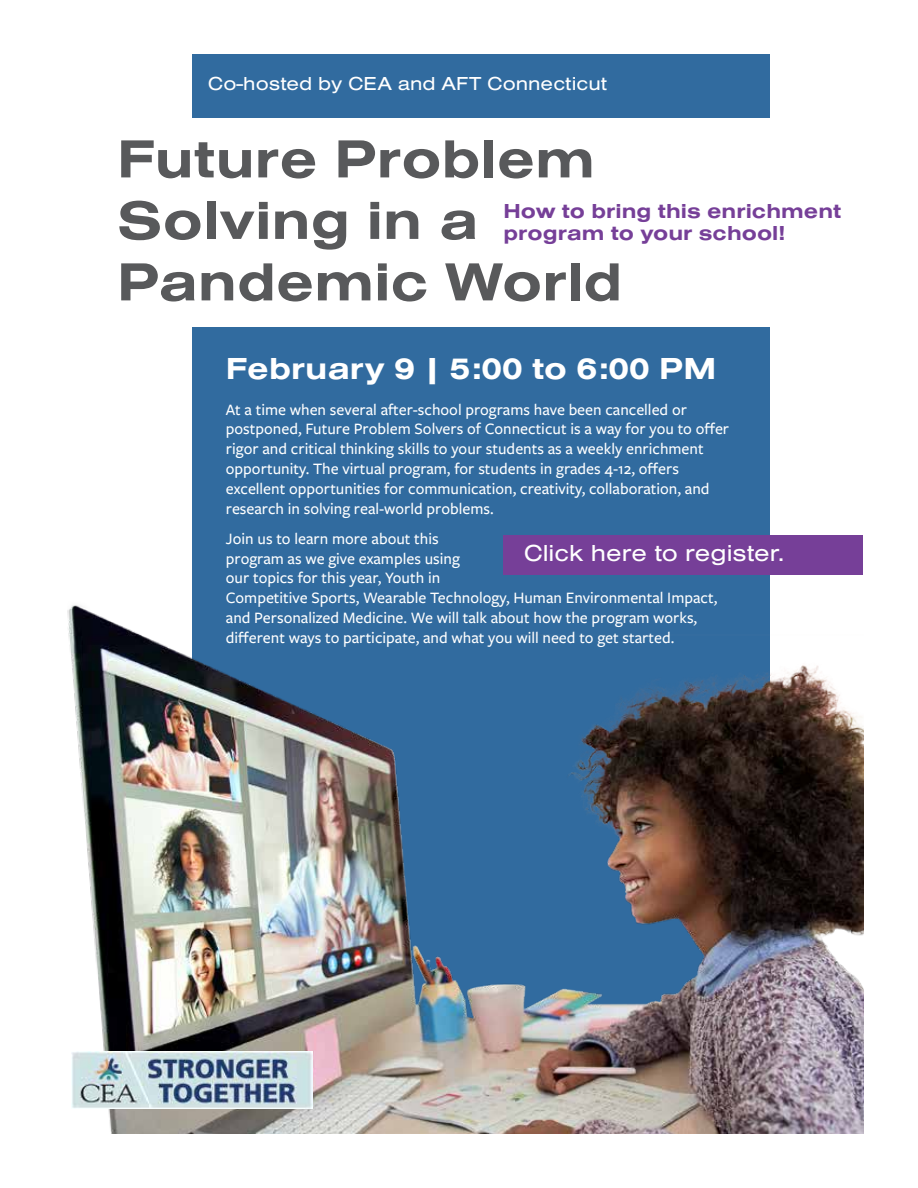
<style>
.page{position:relative;width:918px;height:1188px;background:#fff}
.page>*{position:absolute;margin:0;border:0;box-sizing:border-box;transform-origin:0 0}
.t1{font:700 55.5px/61.5px "Nimbus San Ext";color:#58595b}
.t2{font:700 31.5px "Nimbus San Ext";color:#fff}
.t3{font:24px "Nimbus San Ext";color:#fff}
.t4{font:700 21px/22.5px "Nimbus San Ext";color:#763f98}
.t5{font:19.5px "Nimbus San Ext";color:#fff}
.t6{font:500 16.5px/19.8px "Freight Sans Pro";color:#fff}
</style>
<div class="page">
<div style="left:192px;top:328px;width:578px;height:800px;background:#316b9f"></div>
<div style="left:192px;top:55px;width:578px;height:63px;background:#316b9f"></div>
<img style="left:67px;top:574px;width:796px;height:560px">
<img style="left:72px;top:1051px;width:240px;height:57px">
<div style="left:503px;top:535px;width:360px;height:39px;background:#763f98"></div>
<p class="t5" style="left:208px;top:72px;width:401px">Co-hosted by CEA and AFT Connecticut</p>
<h1 class="t1" style="left:117px;top:129px;width:507px">Future Problem<br>Solving in a<br>Pandemic World</h1>
<p class="t4" style="left:503px;top:200px;width:339px">How to bring this enrichment program to your school!</p>
<h2 class="t2" style="left:226px;top:351px;width:492px">February 9 | 5:00 to 6:00 PM</h2>
<p class="t6" style="left:226px;top:399px;width:505px">At a time when several after-school programs have been cancelled or postponed, Future Problem Solvers of Connecticut is a way for you to offer rigor and critical thinking skills to your students as a weekly enrichment opportunity. The virtual program, for students in grades 4-12, offers excellent opportunities for communication, creativity, collaboration, and research in solving real-world problems.</p>
<p class="t6" style="left:226px;top:528px;width:493px">Join us to learn more about this<br>program as we give examples using<br>our topics for this year, Youth in<br>Competitive Sports, Wearable Technology, Human Environmental Impact, and Personalized Medicine. We will talk about how the program works, different ways to participate, and what you will need to get started.</p>
<h3 class="t3" style="left:524px;top:539px;width:262px">Click here to register.</h3>
</div>
